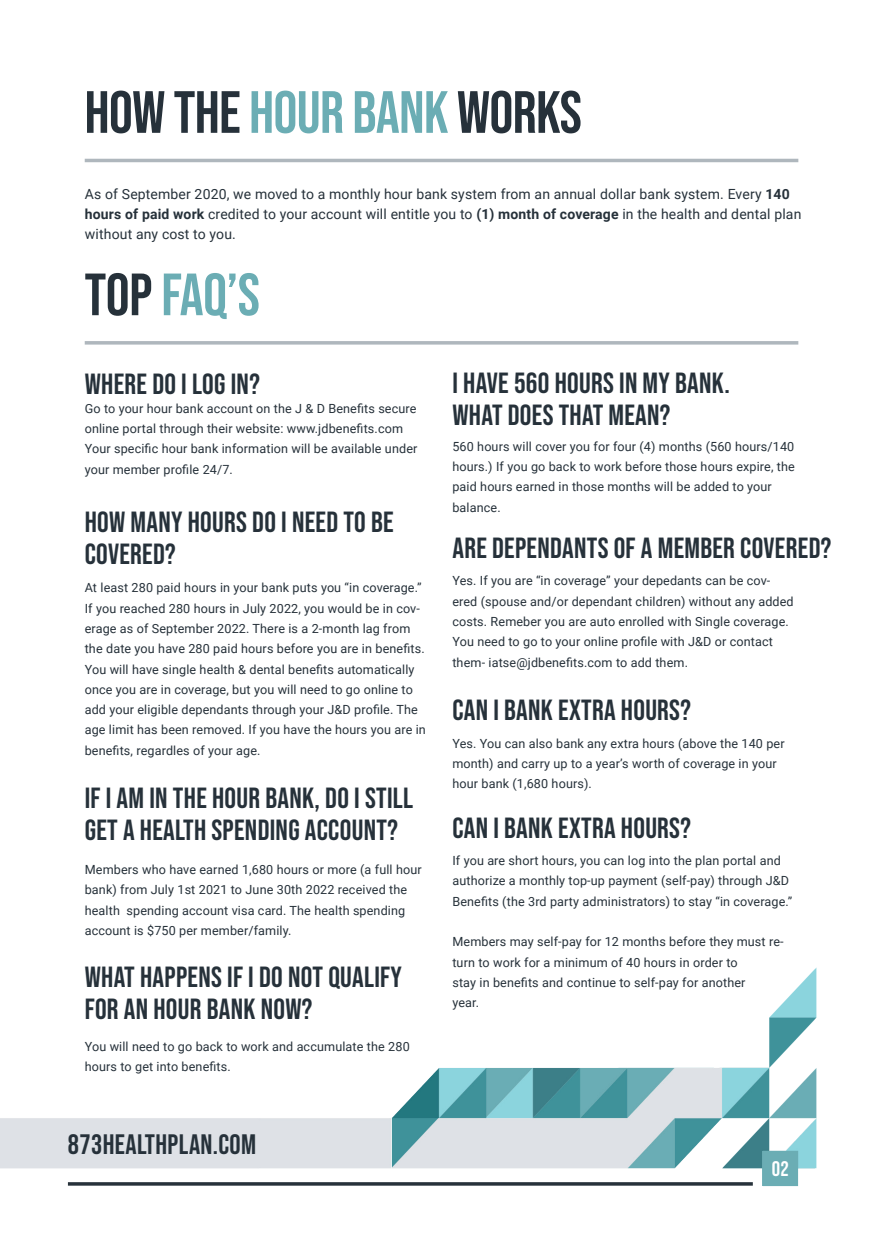
<style>
.page{position:relative;width:881px;height:1238px;background:#fff}
.page>*{position:absolute;margin:0;border:0;box-sizing:border-box;transform-origin:0 0}
.t1{font:59.5px "Bebas Neue";letter-spacing:-.01em;color:#26313a}
.t2{font:59.5px "Bebas Neue";letter-spacing:-.005em;color:#6badb4}
.t3{font:29.05px/31.5px "Bebas Neue";letter-spacing:.01em;color:#26313a}
.t4{font:28px "Bebas Neue";letter-spacing:.015em;color:#26313a}
.t5{font:21px "Bebas Neue";color:#fff}
.t6{font:14px/20.3px "Roboto";letter-spacing:.01em;color:#26313a}
.t7{font:12.6px/20.3px "Roboto";letter-spacing:.01em;color:#26313a}
.s1{color:#6badb4}
.s2{font-weight:700}
.s3{color:#26313a}
</style>
<div class="page">
<img style="left:0;top:158px;width:817px;height:1029px">
<img style="left:763px;top:1151px;width:34px;height:35px">
<hr style="left:85px;top:159px;width:713px;height:3px;background:#afb7bd">
<svg style="left:85px;top:341px;width:713px;height:4px;fill:#b2b9bf"></svg>
<svg style="left:68px;top:1182px;width:684px;height:4px"></svg>
<h1 class="t1" style="left:85px;top:79px;width:499px">HOW THE <span class="s1">HOUR BANK</span> WORKS</h1>
<p class="t6" style="left:85px;top:183px;width:718px">As of September 2020, we moved to a monthly hour bank system from an annual dollar bank system. Every <span class="s2">140 hours of paid work</span> credited to your account will entitle you to <span class="s2">(1) month of coverage</span> in the health and dental plan without any cost to you.</p>
<h1 class="t2" style="left:85px;top:261px;width:177px"><span class="s3">TOP</span> FAQ’S</h1>
<h2 class="t3" style="left:85px;top:368px;width:177px">WHERE DO I LOG IN?</h2>
<h2 class="t3" style="left:452px;top:367px;width:279px">I HAVE 560 HOURS IN MY BANK.<br>WHAT DOES THAT MEAN?</h2>
<p class="t7" style="left:85px;top:398px;width:334px">Go to your hour bank account on the J &amp; D Benefits secure online portal through their website: www.jdbenefits.com Your specific hour bank information will be available under your member profile 24/7.</p>
<p class="t7" style="left:452px;top:436px;width:344px">560 hours will cover you for four (4) months (560 hours/140 hours.) If you go back to work before those hours expire, the paid hours earned in those months will be added to your balance.</p>
<h2 class="t3" style="left:85px;top:506px;width:310px">HOW MANY HOURS DO I NEED TO BE<br>COVERED?</h2>
<h2 class="t3" style="left:452px;top:532px;width:380px">ARE DEPENDANTS OF A MEMBER COVERED?</h2>
<p class="t7" style="left:85px;top:577px;width:343px">At least 280 paid hours in your bank puts you “in coverage.” If you reached 280 hours in July 2022, you would be in cov&shy;erage as of September 2022. There is a 2-month lag from the date you have 280 paid hours before you are in benefits.<br>You will have single health &amp; dental benefits automatically once you are in coverage, but you will need to go online to add your eligible dependants through your J&amp;D profile. The age limit has been removed. If you have the hours you are in benefits, regardles of your age.</p>
<p class="t7" style="left:452px;top:570px;width:343px">Yes. If you are “in coverage” your depedants can be cov&shy;ered (spouse and/or dependant children) without any added costs. Remeber you are auto enrolled with Single coverage.<br>You need to go to your online profile with J&amp;D or contact them- iatse@jdbenefits.com to add them.</p>
<h2 class="t3" style="left:452px;top:694px;width:240px">CAN I BANK EXTRA HOURS?</h2>
<p class="t7" style="left:452px;top:733px;width:334px">Yes. You can also bank any extra hours (above the 140 per month) and carry up to a year’s worth of coverage in your hour bank (1,680 hours).</p>
<h2 class="t3" style="left:85px;top:782px;width:330px">IF I AM IN THE HOUR BANK, DO I STILL<br>GET A HEALTH SPENDING ACCOUNT?</h2>
<h2 class="t3" style="left:452px;top:811px;width:240px">CAN I BANK EXTRA HOURS?</h2>
<p class="t7" style="left:85px;top:859px;width:338px">Members who have earned 1,680 hours or more (a full hour bank) from July 1st 2021 to June 30th 2022 received the health spending account visa card. The health spending account is $750 per member/family.</p>
<h2 class="t3" style="left:85px;top:961px;width:319px">WHAT HAPPENS IF I DO NOT QUALIFY<br>FOR AN HOUR BANK NOW?</h2>
<p class="t7" style="left:85px;top:1036px;width:326px">You will need to go back to work and accumulate the 280 hours to get into benefits.</p>
<h3 class="t4" style="left:68px;top:1128px;width:190px">873HEALTHPLAN.COM</h3>
<p class="t7" style="left:452px;top:850px;width:341px">If you are short hours, you can log into the plan portal and authorize a monthly top-up payment (self-pay) through J&amp;D<br>Benefits (the 3rd party administrators) to stay “in coverage.”</p>
<p class="t7" style="left:452px;top:931px;width:333px">Members may self-pay for 12 months before they must re&shy;turn to work for a minimum of 40 hours in order to<br>stay in benefits and continue to self-pay for another<br>year.</p>
<h3 class="t5" style="left:771px;top:1156px;width:19px">02</h3>
</div>
